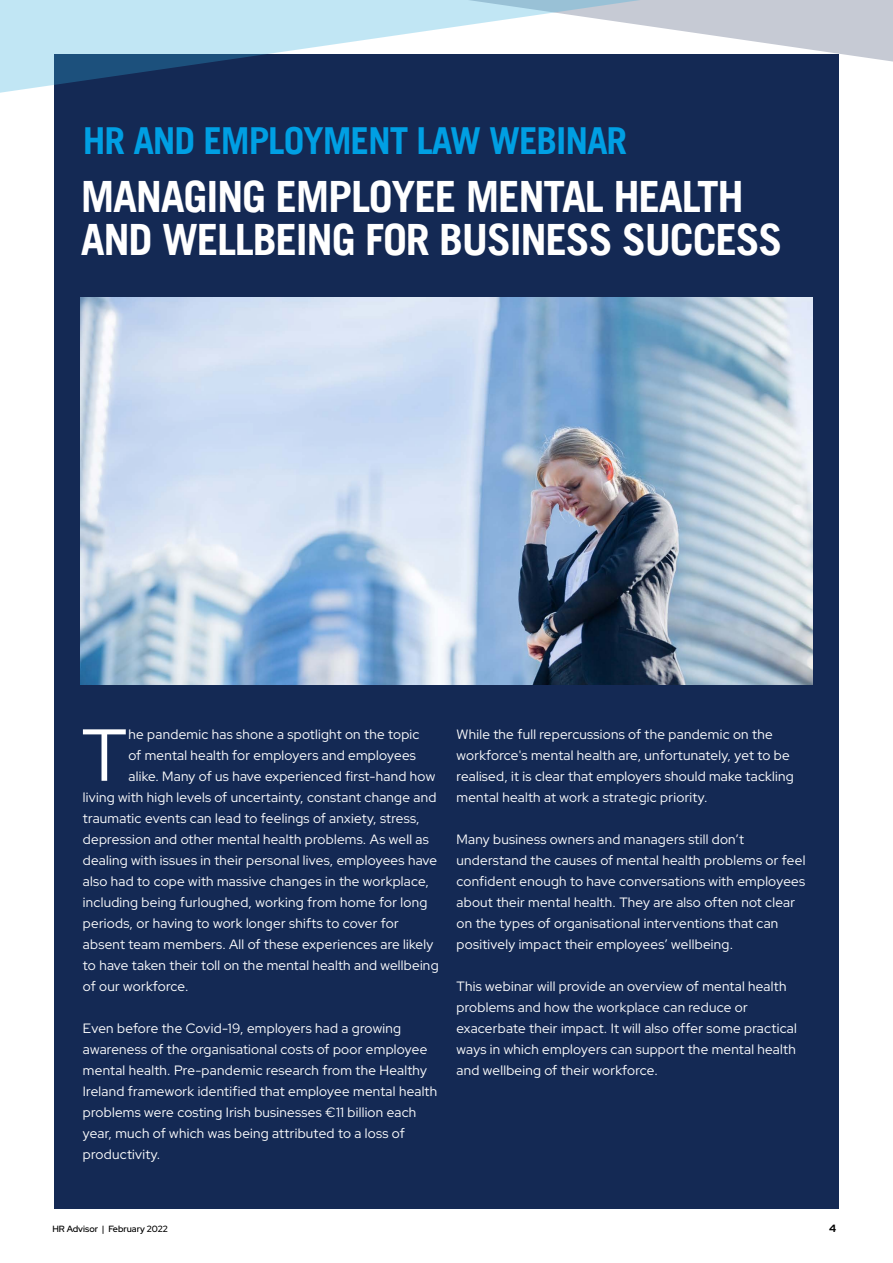
<style>
.page{position:relative;width:893px;height:1263px;background:#fff}
.page>*{position:absolute;margin:0;border:0;box-sizing:border-box;transform-origin:0 0}
.t1{font:73.5px "Red Hat Display";color:#fff}
.t2{font:700 43.2px/43.5px "Trade Gothic LT";letter-spacing:-.03em;color:#fff}
.t3{font:700 37.2px "Trade Gothic LT";letter-spacing:-.03em;color:#009fe3}
.t4{font:13.5px/21px "Red Hat Display";letter-spacing:.02em;color:#fff}
.t5{font:700 10.5px "Red Hat Display";color:#000}
.t6{font:500 9px "Red Hat Display";color:#000}
</style>
<div class="page">
<div style="left:54px;top:54px;width:785px;height:1155px;background:#142954"></div>
<svg style="left:0;top:0;width:893px;height:93px"></svg>
<img style="left:81px;top:298px;width:731px;height:387px">
<h3 class="t3" style="left:83px;top:118px;width:546px">HR AND EMPLOYMENT LAW WEBINAR</h3>
<h2 class="t2" style="left:81px;top:174px;width:703px">MANAGING EMPLOYEE MENTAL HEALTH<br>AND WELLBEING FOR BUSINESS SUCCESS</h2>
<h1 class="t1" style="left:82px;top:707px;width:47px">T</h1>
<p class="t4" style="left:128px;top:723px;width:293px">he pandemic has shone a spotlight on the topic</p>
<p class="t4" style="left:128px;top:744px;width:289px">of mental health for employers and employees</p>
<p class="t4" style="left:128px;top:765px;width:308px">alike. Many of us have experienced first-hand how</p>
<p class="t4" style="left:83px;top:786px;width:355px">living with high levels of uncertainty, constant change and</p>
<p class="t4" style="left:83px;top:807px;width:338px">traumatic events can lead to feelings of anxiety, stress,</p>
<p class="t4" style="left:83px;top:828px;width:347px">depression and other mental health problems. As well as</p>
<p class="t4" style="left:83px;top:849px;width:356px">dealing with issues in their personal lives, employees have</p>
<p class="t4" style="left:83px;top:870px;width:348px">also had to cope with massive changes in the workplace,</p>
<p class="t4" style="left:83px;top:891px;width:346px">including being furloughed, working from home for long</p>
<p class="t4" style="left:83px;top:912px;width:317px">periods, or having to work longer shifts to cover for</p>
<p class="t4" style="left:83px;top:933px;width:352px">absent team members. All of these experiences are likely</p>
<p class="t4" style="left:83px;top:954px;width:357px">to have taken their toll on the mental health and wellbeing</p>
<p class="t4" style="left:83px;top:975px;width:107px">of our workforce.</p>
<p class="t4" style="left:83px;top:1017px;width:356px">Even before the Covid-19, employers had a growing awareness of the organisational costs of poor employee mental health. Pre-pandemic research from the Healthy Ireland framework identified that employee mental health problems were costing Irish businesses €11 billion each year, much of which was being attributed to a loss of productivity.</p>
<p class="t4" style="left:457px;top:723px;width:339px">While the full repercussions of the pandemic on the workforce's mental health are, unfortunately, yet to be realised, it is clear that employers should make tackling mental health at work a strategic priority.</p>
<p class="t4" style="left:457px;top:828px;width:350px">Many business owners and managers still don’t understand the causes of mental health problems or feel confident enough to have conversations with employees about their mental health. They are also often not clear on the types of organisational interventions that can positively impact their employees’ wellbeing.</p>
<p class="t4" style="left:457px;top:975px;width:342px">This webinar will provide an overview of mental health problems and how the workplace can reduce or exacerbate their impact. It will also offer some practical ways in which employers can support the mental health and wellbeing of their workforce.</p>
<p class="t6" style="left:52px;top:1223px;width:117px">HR Advisor | February 2022</p>
<p class="t5" style="left:829px;top:1222px;width:9px">4</p>
</div>
